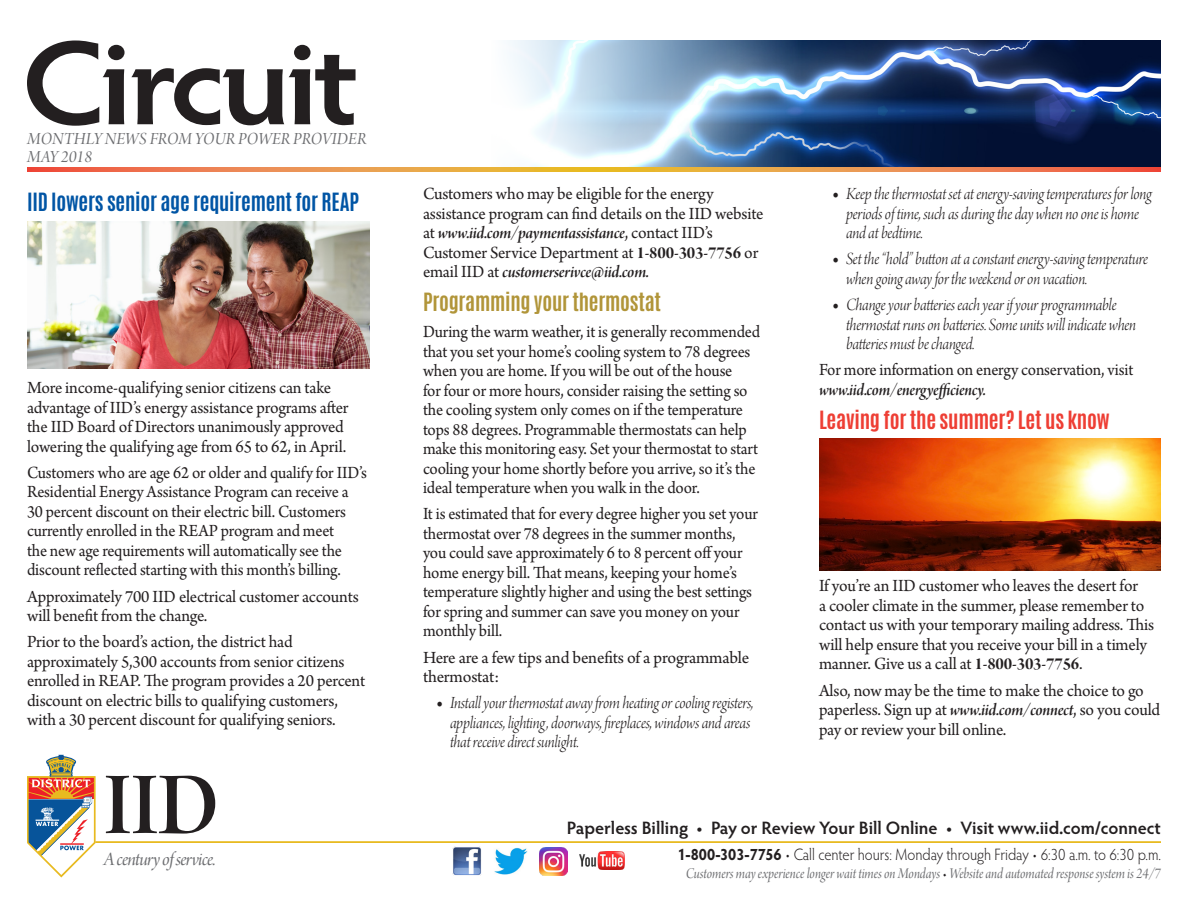
<style>
.page{position:relative;width:1188px;height:918px;background:#fff}
.page>*{position:absolute;margin:0;border:0;box-sizing:border-box;transform-origin:0 0}
.t1{font:94.2px "Arno Pro Smbd Display";color:#231f20;scale:.95 1}
.t2{font:700 21px "Antonio";letter-spacing:-.01em;color:#0155a5}
.t3{font:700 21px "Antonio";letter-spacing:-.01em;color:#ee3e34}
.t4{font:700 21px "Antonio";letter-spacing:-.01em;color:#b19539}
.t5{font:20.1px "Arno Pro Italic Display";letter-spacing:-.03em;color:#6c6d70}
.t6{font:18px/19.5px "Arno Pro";letter-spacing:-.01em;color:#231f20}
.t7{font:18px/19.5px "Arno Pro";letter-spacing:-.01em;color:#231f20;scale:.94 1}
.t8{font:18px/19.5px "Arno Pro Light Italic Display";letter-spacing:-.015em;color:#231f20;scale:.94 1}
.t9{font:600 18px "Hypatia Sans Pro";color:#231f20}
.t10{font:18px/18px "Arno Pro Italic Display";letter-spacing:.01em;color:#6c6d70}
.t11{font:300 16.5px "Hypatia Sans Pro";letter-spacing:-.005em;color:#231f20;scale:.9 1}
.t12{font:15.75px "Arno Pro Italic Display";letter-spacing:-.005em;color:#6c6d70;scale:.9 1}
.s1{font-family:"Arno Pro Smbd Italic Display"}
.s2{font-family:"Arno Pro Bold Display"}
.s3{font-family:"Minion Pro"}
.s4{font-weight:700}
.s5{color:#231f20}
</style>
<div class="page">
<img style="left:509px;top:40px;width:652px;height:127px">
<svg style="left:27px;top:40px;width:329px;height:86px"></svg>
<svg style="left:27px;top:167px;width:1134px;height:5px"></svg>
<svg style="left:27px;top:755px;width:69px;height:122px"></svg>
<hr style="left:95px;top:841px;width:1066px;height:2px;background:#e8ba20">
<img style="left:452px;top:846px;width:29px;height:29px">
<img style="left:494px;top:848px;width:34px;height:27px">
<img style="left:540px;top:847px;width:28px;height:28px">
<img style="left:579px;top:852px;width:46px;height:18px">
<img style="left:819px;top:439px;width:342px;height:132px">
<img style="left:27px;top:221px;width:342px;height:147px">
<p class="t10" style="left:27px;top:131px;width:341px">MONTHLY NEWS FROM YOUR POWER PROVIDER<br>MAY 2018</p>
<p class="t2" style="left:27px;top:186px;width:333px">IID lowers senior age requirement for REAP</p>
<p class="t6" style="left:27px;top:379px;width:323px">More income-qualifying senior citizens can take advantage of IID’s energy assistance programs after the IID Board of Directors unanimously approved lowering the qualifying age from 65 to 62, in April.</p>
<p class="t7" style="left:27px;top:464px;width:363px">Customers who are age 62 or older and qualify for IID’s Residential Energy Assistance Program can receive a 30 percent discount on their electric bill. Customers currently enrolled in the REAP program and meet<br>the new age requirements will automatically see the discount reflected starting with this month’s billing.</p>
<p class="t6" style="left:27px;top:587px;width:333px">Approximately 700 IID electrical customer accounts will benefit from the change.</p>
<p class="t6" style="left:27px;top:633px;width:340px">Prior to the board’s action, the district had approximately 5,300 accounts from senior citizens enrolled in REAP. The program provides a 20 percent discount on electric bills to qualifying customers, with a 30 percent discount for qualifying seniors.</p>
<p class="t1" style="left:104px;top:753px;width:123px">IID</p>
<p class="t5" style="left:104px;top:848px;width:113px">A century of service.</p>
<p class="t6" style="left:423px;top:185px;width:342px">Customers who may be eligible for the energy assistance program can find details on the IID website at <span class="s1">www.iid.com/paymentassistance</span>, contact IID’s Customer Service Department at <span class="s2">1-800-303-7756</span> or email IID at <span class="s1">customerserivce@iid.com.</span></p>
<p class="t4" style="left:423px;top:286px;width:240px">Programming your thermostat</p>
<p class="t7" style="left:423px;top:323px;width:360px">During the warm weather, it is generally recommended that you set your home’s cooling system to 78 degrees when you are home. If you will be out of the house<br>for four or more hours, consider raising the setting so the cooling system only comes on if the temperature tops 88 degrees. Programmable thermostats can help make this monitoring easy. Set your thermostat to start cooling your home shortly before you arrive, so it’s the ideal temperature when you walk in the door.</p>
<p class="t7" style="left:423px;top:505px;width:358px">It is estimated that for every degree higher you set your thermostat over 78 degrees in the summer months, you could save approximately 6 to 8 percent off your home energy bill. That means, keeping your home’s temperature slightly higher and using the best settings for spring and summer can save you money on your monthly bill.</p>
<p class="t6" style="left:423px;top:648px;width:328px">Here are a few tips and benefits of a programmable thermostat:</p>
<p class="t8" style="left:450px;top:694px;width:324px;text-indent:-14px"><span class="s3">•</span> Install your thermostat away from heating or cooling registers, appliances, lighting, doorways, fireplaces, windows and areas that receive direct sunlight.</p>
<p class="t8" style="left:846px;top:185px;width:327px;text-indent:-14px"><span class="s3">•</span> Keep the thermostat set at energy-saving temperatures for long periods of time, such as during the day when no one is home and at bedtime.</p>
<p class="t8" style="left:846px;top:251px;width:323px;text-indent:-14px"><span class="s3">•</span> Set the “hold” button at a constant energy-saving temperature when going away for the weekend or on vacation.</p>
<p class="t8" style="left:846px;top:296px;width:310px;text-indent:-14px"><span class="s3">•</span> Change your batteries each year if your programmable thermostat runs on batteries. Some units will indicate when batteries must be changed.</p>
<p class="t7" style="left:819px;top:361px;width:336px">For more information on energy conservation, visit <span class="s1">www.iid.com/energyefficiency.</span></p>
<p class="t3" style="left:819px;top:404px;width:292px">Leaving for the summer? Let us know</p>
<p class="t6" style="left:819px;top:577px;width:337px">If you’re an IID customer who leaves the desert for<br>a cooler climate in the summer, please remember to contact us with your temporary mailing address. This will help ensure that you receive your bill in a timely manner. Give us a call at <span class="s2">1-800-303-7756</span>.</p>
<p class="t6" style="left:819px;top:682px;width:343px">Also, now may be the time to make the choice to go paperless. Sign up at <span class="s1">www.iid.com/connect</span>, so you could pay or review your bill online.</p>
<p class="t9" style="left:567px;top:815px;width:596px">Paperless Billing • Pay or Review Your Bill Online • Visit www.iid.com/connect</p>
<p class="t11" style="left:677px;top:843px;width:539px"><span class="s4">1-800-303-7756</span> • Call center hours: Monday through Friday • 6:30 a.m. to 6:30 p.m.</p>
<p class="t12" style="left:686px;top:864px;width:529px">Customers may experience longer wait times on Mondays <span class="s5">•</span> Website and automated response system is 24/7</p>
</div>
